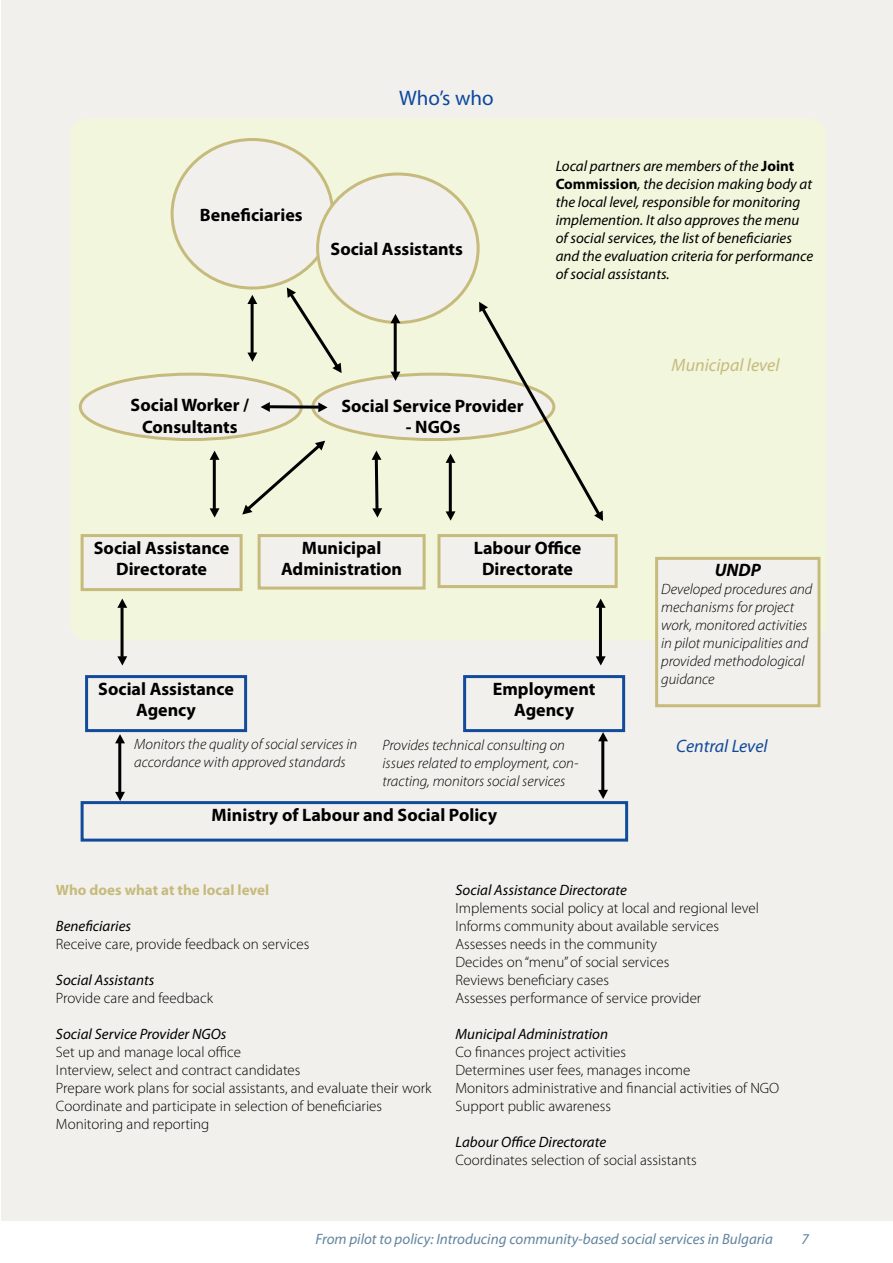
<style>
.page{position:relative;width:893px;height:1263px;background:#fff}
.page>*{position:absolute;margin:0;border:0;box-sizing:border-box;transform-origin:0 0}
.t1{font:21px "Myriad Pro";color:#0c489e}
.t2{font:700 18px/21.6px "Myriad Pro";color:#000;text-align:center}
.t3{font:italic 18px "Myriad Pro";color:#c6bb7c}
.t4{font:italic 18px "Myriad Pro";color:#124b9b}
.t5{font:italic 700 18px "Myriad Pro";color:#000}
.t6{font:300 15px/18px "Myriad Pro";color:#000}
.t7{font:italic 15px/18px "Myriad Pro";color:#000}
.t8{font:italic 300 15px/18px "Myriad Pro";color:#000}
.t9{font:italic 15px "Myriad Pro";color:#61849e}
.t10{font:700 15px "Myriad Pro";color:#c6bb7c}
.s1{font-weight:700;font-style:normal}
</style>
<div class="page">
<div style="left:1px;top:1px;width:891px;height:1220px;background:#f2f0ec"></div>
<div style="left:70px;top:118px;width:756px;height:522px;background:#f1f6dc;border-radius:18px"></div>
<div style="left:172px;top:140px;width:161px;height:148px;background:#f2f0ec;border-radius:50%"></div>
<div style="left:318px;top:174px;width:160px;height:148px;background:#f2f0ec;border-radius:50%"></div>
<div style="left:316px;top:172px;width:164px;height:152px;border:3px solid #c6bb7c;border-radius:50%"></div>
<div style="left:80px;top:374px;width:221px;height:66px;background:#f2f0ec;border-radius:50%"></div>
<div style="left:79px;top:373px;width:224px;height:68px;border:3px solid #c6bb7c;border-radius:50%"></div>
<div style="left:313px;top:374px;width:241px;height:66px;background:#f2f0ec;border-radius:50%"></div>
<div style="left:311px;top:373px;width:244px;height:68px;border:3px solid #c6bb7c;border-radius:50%"></div>
<div style="left:82px;top:536px;width:159px;height:54px;background:#f2f0ec"></div>
<div style="left:81px;top:534px;width:162px;height:57px;border:3px solid #c6bb7c"></div>
<div style="left:259px;top:536px;width:165px;height:52px;background:#f2f0ec"></div>
<div style="left:258px;top:534px;width:168px;height:56px;border:3px solid #c6bb7c"></div>
<div style="left:439px;top:536px;width:177px;height:50px;background:#f2f0ec"></div>
<div style="left:437px;top:534px;width:181px;height:54px;border:3px solid #c6bb7c"></div>
<div style="left:85px;top:675px;width:162px;height:57px;border:3px solid #124b9b"></div>
<div style="left:463px;top:675px;width:162px;height:57px;border:3px solid #124b9b"></div>
<div style="left:81px;top:801px;width:547px;height:41px;border:3px solid #124b9b"></div>
<div style="left:657px;top:558px;width:162px;height:148px;background:#f2f0ec"></div>
<div style="left:655px;top:557px;width:165px;height:150px;border:3px solid #c6bb7c"></div>
<hr style="left:251px;top:303px;width:3px;height:50px;background:#000">
<svg style="left:247px;top:295px;width:10px;height:9px"></svg>
<svg style="left:247px;top:352px;width:10px;height:10px"></svg>
<hr style="left:213px;top:459px;width:3px;height:50px;background:#000">
<svg style="left:210px;top:451px;width:9px;height:9px"></svg>
<svg style="left:210px;top:508px;width:9px;height:10px"></svg>
<hr style="left:121px;top:607px;width:3px;height:50px;background:#000">
<svg style="left:117px;top:598px;width:10px;height:10px"></svg>
<svg style="left:117px;top:656px;width:10px;height:9px"></svg>
<svg style="left:270px;top:405px;width:48px;height:4px"></svg>
<svg style="left:318px;top:402px;width:10px;height:10px"></svg>
<svg style="left:261px;top:402px;width:9px;height:10px"></svg>
<svg style="left:372px;top:451px;width:10px;height:67px"></svg>
<hr style="left:599px;top:607px;width:3px;height:50px;background:#000">
<svg style="left:596px;top:598px;width:10px;height:10px"></svg>
<svg style="left:596px;top:656px;width:10px;height:9px"></svg>
<svg style="left:479px;top:302px;width:124px;height:219px"></svg>
<hr style="left:394px;top:323px;width:3px;height:49px;background:#000">
<svg style="left:390px;top:314px;width:10px;height:9px"></svg>
<svg style="left:390px;top:372px;width:10px;height:9px"></svg>
<hr style="left:118px;top:743px;width:3px;height:49px;background:#000">
<svg style="left:115px;top:734px;width:10px;height:9px"></svg>
<svg style="left:115px;top:792px;width:10px;height:9px"></svg>
<hr style="left:601px;top:741px;width:3px;height:49px;background:#000">
<svg style="left:598px;top:732px;width:10px;height:9px"></svg>
<svg style="left:598px;top:790px;width:10px;height:9px"></svg>
<hr style="left:449px;top:462px;width:3px;height:50px;background:#000">
<svg style="left:446px;top:454px;width:9px;height:9px"></svg>
<svg style="left:446px;top:511px;width:9px;height:10px"></svg>
<svg style="left:287px;top:287px;width:55px;height:86px"></svg>
<svg style="left:242px;top:441px;width:83px;height:73px"></svg>
<h1 class="t1" style="left:399px;top:85px;width:96px">Who’s who</h1>
<p class="t2" style="left:200px;top:203px;width:104px">Beneficiaries</p>
<p class="t2" style="left:330px;top:238px;width:134px">Social Assistants</p>
<p class="t2" style="left:131px;top:394px;width:120px">Social Worker /<br>Consultants</p>
<p class="t2" style="left:341px;top:394px;width:184px">Social Service Provider</p>
<p class="t2" style="left:406px;top:416px;width:56px">- NGOs</p>
<p class="t7" style="left:556px;top:157px;width:259px">Local partners are members of the <span class="s1">Joint Commission</span>, the decision making body at the local level, responsible for monitoring implemention. It also approves the menu of social services, the list of beneficiaries and the evaluation criteria for performance of social assistants.</p>
<p class="t3" style="left:672px;top:353px;width:109px">Municipal level</p>
<p class="t2" style="left:94px;top:536px;width:137px">Social Assistance<br>Directorate</p>
<p class="t2" style="left:281px;top:536px;width:123px">Municipal<br>Administration</p>
<p class="t2" style="left:474px;top:536px;width:109px">Labour Office<br>Directorate</p>
<p class="t2" style="left:98px;top:677px;width:137px">Social Assistance<br>Agency</p>
<p class="t2" style="left:493px;top:677px;width:104px">Employment<br>Agency</p>
<p class="t8" style="left:134px;top:735px;width:225px">Monitors the quality of social services in accordance with approved standards</p>
<p class="t8" style="left:383px;top:736px;width:197px">Provides technical consulting on issues related to employment, con&shy;tracting, monitors social services</p>
<p class="t2" style="left:212px;top:803px;width:287px">Ministry of Labour and Social Policy</p>
<p class="t5" style="left:715px;top:559px;width:48px">UNDP</p>
<p class="t8" style="left:661px;top:580px;width:153px">Developed procedures and mechanisms for project work, monitored activities in pilot municipalities and provided methodological guidance</p>
<p class="t4" style="left:676px;top:735px;width:93px">Central Level</p>
<p class="t10" style="left:56px;top:880px;width:215px">Who does what at the local level</p>
<p class="t7" style="left:56px;top:916px;width:77px">Beneficiaries</p>
<p class="t6" style="left:56px;top:934px;width:255px">Receive care, provide feedback on services</p>
<p class="t7" style="left:56px;top:970px;width:100px">Social Assistants</p>
<p class="t6" style="left:56px;top:988px;width:159px">Provide care and feedback</p>
<p class="t7" style="left:56px;top:1024px;width:172px">Social Service Provider NGOs</p>
<p class="t6" style="left:56px;top:1042px;width:377px">Set up and manage local office<br>Interview, select and contract candidates<br>Prepare work plans for social assistants, and evaluate their work Coordinate and participate in selection of beneficiaries Monitoring and reporting</p>
<p class="t7" style="left:455px;top:880px;width:173px">Social Assistance Directorate</p>
<p class="t6" style="left:455px;top:898px;width:305px">Implements social policy at local and regional level Informs community about available services Assesses needs in the community<br>Decides on “menu” of social services<br>Reviews beneficiary cases<br>Assesses performance of service provider</p>
<p class="t7" style="left:455px;top:1024px;width:154px">Municipal Administration</p>
<p class="t6" style="left:455px;top:1042px;width:325px">Co finances project activities<br>Determines user fees, manages income<br>Monitors administrative and financial activities of NGO Support public awareness</p>
<p class="t7" style="left:455px;top:1132px;width:152px">Labour Office Directorate</p>
<p class="t6" style="left:455px;top:1150px;width:243px">Coordinates selection of social assistants</p>
<p class="t9" style="left:315px;top:1229px;width:459px">From pilot to policy: Introducing community-based social services in Bulgaria</p>
</div>
